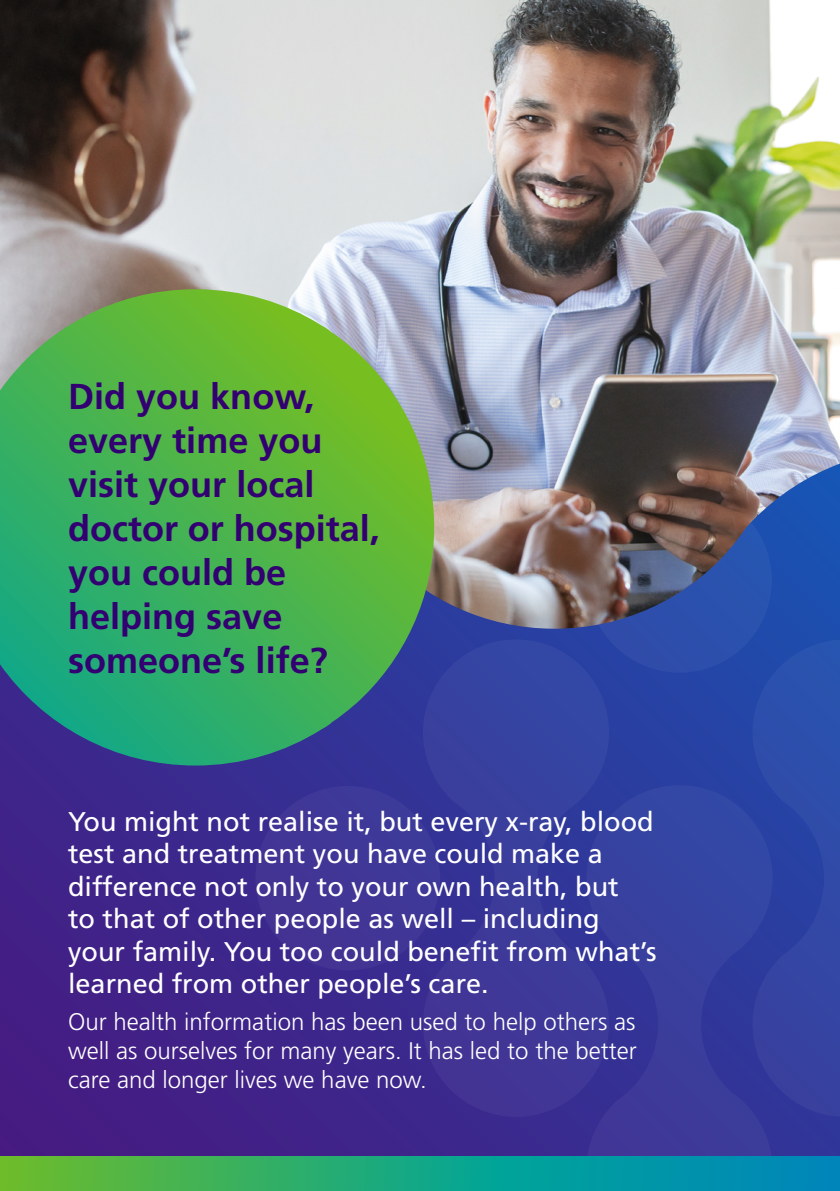
<style>
.page{position:relative;width:840px;height:1191px;background:#fff}
.page>*{position:absolute;margin:0;border:0;box-sizing:border-box;transform-origin:0 0}
.Intro_Paragraph{font:700 36px/44px "Frutiger LT Std";color:#330072}
.Intro_Paragraph-2{font:27px/32.4px "Frutiger LT Std";color:#fff}
.Paragraph{font:300 24px/28.8px "Frutiger LT Std";color:#fff;text-align:justify}
</style>
<div class="page">
<div style="left:0;top:0;width:839px;height:1191px;background:linear-gradient(to right,#461c81,#2644a4)"></div>
<svg style="left:422px;top:639px;width:186px;height:478px;background:#383a9a"></svg>
<svg style="left:255px;top:786px;width:185px;height:184px;background:#3e3495"></svg>
<svg style="left:587px;top:628px;width:184px;height:44px;background:#2a4aa9"></svg>
<svg style="left:586px;top:785px;width:186px;height:372px;background:#363d9c"></svg>
<svg style="left:752px;top:639px;width:87px;height:478px;background:#2e46a5"></svg>
<img style="left:0;top:0;width:839px;height:628px">
<svg style="left:0;top:1157px;width:839px;height:34px;background:#21a47e"></svg>
<svg style="left:0;top:289px;width:434px;height:476px;background:#50a860"></svg>
<p class="Intro_Paragraph" style="left:68px;top:374px;width:313px">Did you know, every time you visit your local doctor or hospital, you could be helping save someone’s life?</p>
<p class="Intro_Paragraph-2" style="left:68px;top:805px;width:589px">You might not realise it, but every x-ray, blood test and treatment you have could make a difference not only to your own health, but<br>to that of other people as well – including your family. You too could benefit from what’s learned from other people’s care.</p>
<p class="Paragraph" style="left:68px;top:1008px;width:570px">Our health information has been used to help others as well as ourselves for many years. It has led to the better care and longer lives we have now.</p>
</div>
